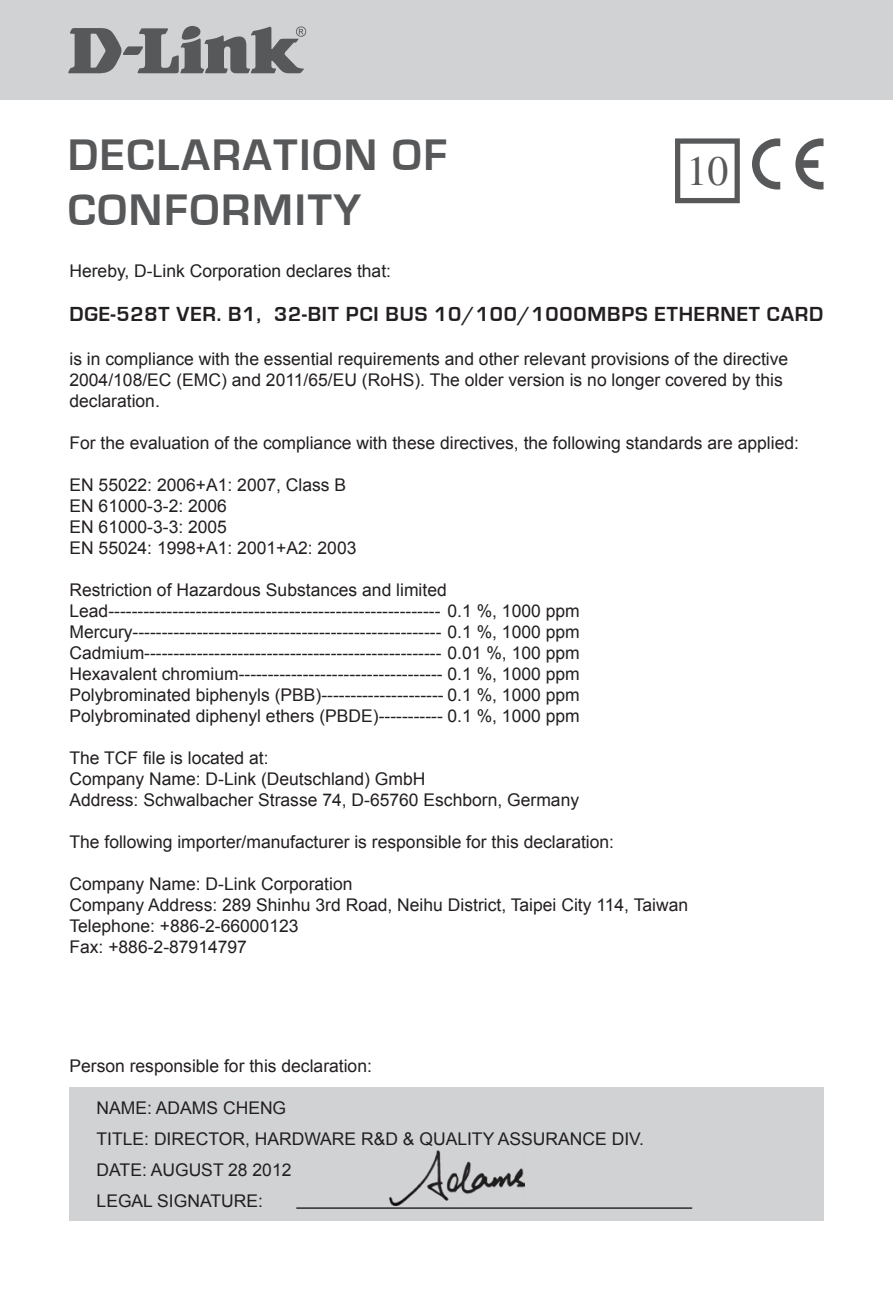
<style>
.page{position:relative;width:893px;height:1290px;background:#fff}
.page>*{position:absolute;margin:0;border:0;box-sizing:border-box;transform-origin:0 0}
.t1{font:700 45.5px/54.6px "Eurostile";letter-spacing:.04em;color:#57585a}
.t2{font:42px "Times";color:#57585a}
.t3{font:700 21px "Eurostile";letter-spacing:.04em;color:#231f20}
.t4{font:17.5px/21px "Arial";color:#231f20}
</style>
<div class="page">
<div style="left:0;top:0;width:893px;height:99px;background:#d1d2d4"></div>
<svg style="left:68px;top:26px;width:238px;height:48px"></svg>
<div style="left:69px;top:1086px;width:754px;height:134px;background:#d1d2d4"></div>
<hr style="left:296px;top:1207px;width:396px;height:2px;background:#231f20">
<img style="left:390px;top:1151px;width:134px;height:55px">
<svg style="left:675px;top:138px;width:65px;height:65px"></svg>
<svg style="left:795px;top:138px;width:28px;height:52px"></svg>
<svg style="left:752px;top:138px;width:28px;height:52px"></svg>
<h1 class="t1" style="left:68px;top:129px;width:381px">DECLARATION OF<br>CONFORMITY</h1>
<h2 class="t2" style="left:686px;top:148px;width:43px">10</h2>
<p class="t4" style="left:69px;top:260px;width:323px">Hereby, D-Link Corporation declares that:</p>
<p class="t3" style="left:69px;top:303px;width:639px">DGE-528T VER. B1, 32-BIT PCI BUS 10/100/1000MBPS ETHERNET</p>
<p class="t3" style="left:767px;top:303px;width:29px">CARD</p>
<p class="t4" style="left:69px;top:348px;width:720px">is in compliance with the essential requirements and other relevant provisions of the directive<br>2004/108/EC (EMC) and 2011/65/EU (RoHS). The older version is no longer covered by this declaration.</p>
<p class="t4" style="left:69px;top:432px;width:731px">For the evaluation of the compliance with these directives, the following standards are applied:</p>
<p class="t4" style="left:69px;top:474px;width:289px">EN 55022: 2006+A1: 2007, Class B<br>EN 61000-3-2: 2006<br>EN 61000-3-3: 2005<br>EN 55024: 1998+A1: 2001+A2: 2003</p>
<p class="t4" style="left:69px;top:579px;width:512px">Restriction of Hazardous Substances and limited Lead--------------------------------------------------------- 0.1 %, 1000 ppm Mercury----------------------------------------------------- 0.1 %, 1000 ppm Cadmium--------------------------------------------------- 0.01 %, 100 ppm Hexavalent chromium----------------------------------- 0.1 %, 1000 ppm Polybrominated biphenyls (PBB)--------------------- 0.1 %, 1000 ppm Polybrominated diphenyl ethers (PBDE)----------- 0.1 %, 1000 ppm</p>
<p class="t4" style="left:69px;top:747px;width:511px">The TCF file is located at:<br>Company Name: D-Link (Deutschland) GmbH<br>Address: Schwalbacher Strasse 74, D-65760 Eschborn, Germany</p>
<p class="t4" style="left:69px;top:831px;width:546px">The following importer/manufacturer is responsible for this declaration:</p>
<p class="t4" style="left:69px;top:873px;width:620px">Company Name: D-Link Corporation<br>Company Address: 289 Shinhu 3rd Road, Neihu District, Taipei City 114, Taiwan Telephone: +886-2-66000123<br>Fax: +886-2-87914797</p>
<p class="t4" style="left:69px;top:1055px;width:304px">Person responsible for this declaration:</p>
<p class="t4" style="left:97px;top:1092px;width:549px;line-height:30.8px">NAME: ADAMS CHENG<br>TITLE: DIRECTOR, HARDWARE R&amp;D &amp; QUALITY ASSURANCE DIV.<br>DATE: august</p>
<p class="t4" style="left:97px;top:1154px;width:196px;line-height:30.8px;text-indent:132px">28 2012<br>LEGAL SIGNATURE:</p>
</div>
